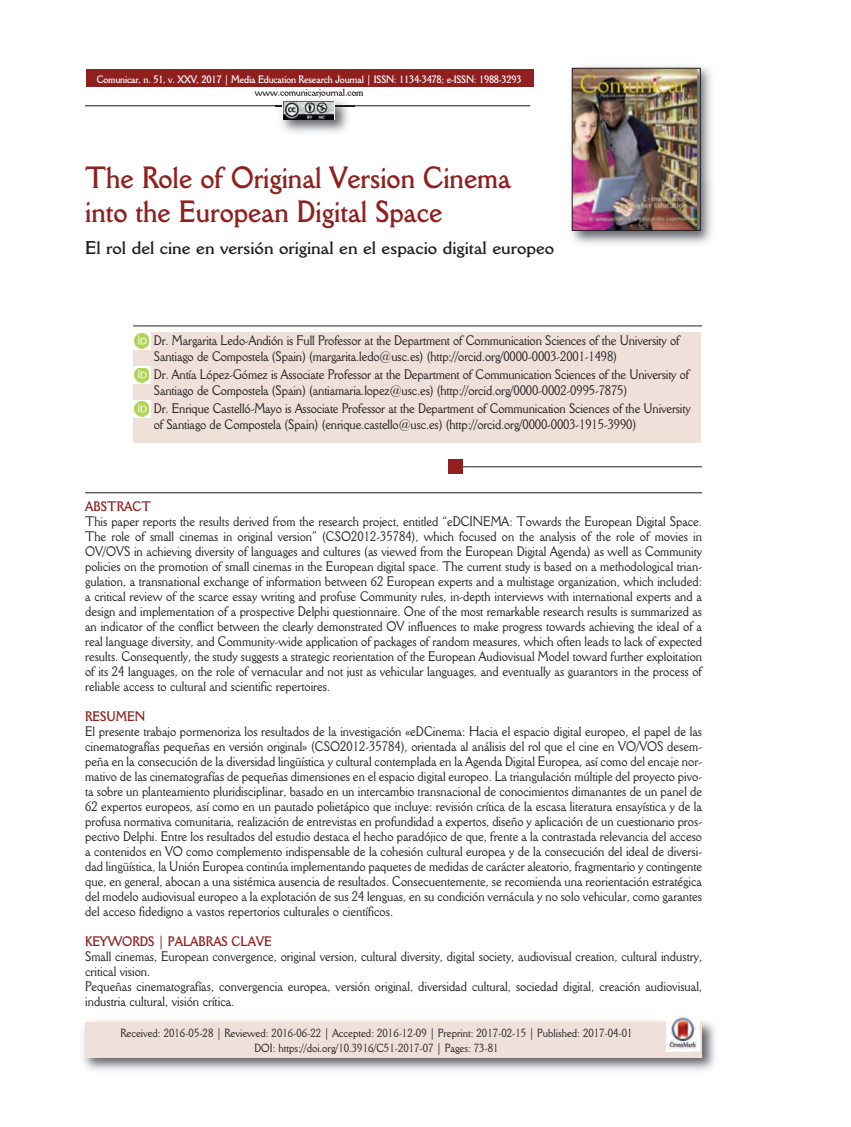
<style>
.page{position:relative;width:851px;height:1127px;background:#fff}
.page>*{position:absolute;margin:0;border:0;box-sizing:border-box;transform-origin:0 0}
.t1{font:700 30px/34.5px "Della Robbia BT";color:#90201f;scale:.9 1}
.t2{font:700 18px "Della Robbia BT";color:#231f20}
.t3{font:13.5px/15px "Della Robbia BT";letter-spacing:-.01em;color:#231f20;scale:.9 1}
.t4{font:700 13.5px "Della Robbia BT";color:#90201f;scale:.9 1}
.t5{font:11.55px/15px "Della Robbia BT";color:#231f20;text-align:center;scale:.9 1}
.t6{font:700 10.5px "Della Robbia BT";letter-spacing:-.02em;color:#fff;scale:.9 1}
.t7{font:700 10.5px "Della Robbia BT";letter-spacing:-.02em;color:#231f20;scale:.9 1}
</style>
<div class="page">
<hr style="left:85px;top:105px;width:445px;height:1px;background:#231f20">
<div style="left:86px;top:70px;width:447px;height:17px;background:#90201f"></div>
<div style="left:133px;top:332px;width:567px;height:111px;background:#efe1da"></div>
<img style="left:83px;top:1021px;width:632px;height:50px">
<div style="left:85px;top:1022px;width:617px;height:35px;background:#efe1da"></div>
<img style="left:571px;top:66px;width:141px;height:178px">
<img style="left:574px;top:70px;width:123px;height:159px">
<div style="left:572px;top:68px;width:128px;height:163px;border:1px solid #231f20"></div>
<hr style="left:133px;top:325px;width:569px;height:1px;background:#231f20">
<hr style="left:85px;top:492px;width:617px;height:1px;background:#231f20">
<hr style="left:460px;top:466px;width:242px;height:1px;background:#231f20">
<img style="left:666px;top:1016px;width:33px;height:35px">
<div style="left:447px;top:460px;width:15px;height:14px;background:#90201f"></div>
<svg style="left:133px;top:332px;width:18px;height:18px"></svg>
<img style="left:134px;top:334px;width:15px;height:15px">
<div style="left:133px;top:367px;width:18px;height:17px;background:#fff"></div>
<img style="left:134px;top:368px;width:15px;height:15px">
<img style="left:275px;top:94px;width:80px;height:39px">
<img style="left:275px;top:105px;width:80px;height:1px">
<img style="left:275px;top:94px;width:37px;height:2px">
<svg style="left:282px;top:101px;width:53px;height:19px"></svg>
<img style="left:283px;top:102px;width:50px;height:17px">
<svg style="left:133px;top:400px;width:18px;height:17px"></svg>
<p class="t6" style="left:97px;top:73px;width:473px">Comunicar, n. 51, v. XXV, 2017 | Media Education Research Journal | ISSN: 1134-3478; e-ISSN: 1988-3293</p>
<p class="t7" style="left:255px;top:86px;width:122px">www.comunicarjournal.com</p>
<h1 class="t1" style="left:85px;top:160px;width:474px">The Role of Original Version Cinema into the European Digital Space</h1>
<h2 class="t2" style="left:85px;top:237px;width:470px">El rol del cine en versión original en el espacio digital europeo</h2>
<p class="t3" style="left:154px;top:333px;width:585px;line-height:15.8px">dr. Margarita Ledo-Andión is Full Professor at the department of Communication Sciences of the University of<br>Santiago de Compostela (Spain) (margarita.ledo@usc.es) (http://orcid.org/0000-0003-2001-1498)</p>
<p class="t3" style="left:154px;top:367px;width:596px;line-height:15.8px">dr. Antía López-gómez is Associate Professor at the department of Communication Sciences of the University of<br>Santiago de Compostela (Spain) (antiamaria.lopez@usc.es) (http://orcid.org/0000-0002-0995-7875)</p>
<p class="t3" style="left:154px;top:400px;width:598px;line-height:15.8px">dr. Enrique Castelló-Mayo is Associate Professor at the department of Communication Sciences of the University of Santiago de Compostela (Spain) (enrique.castello@usc.es) (http://orcid.org/0000-0003-1915-3990)</p>
<p class="t4" style="left:85px;top:498px;width:75px">ABSTRACT</p>
<p class="t3" style="left:85px;top:513px;width:687px;text-align:justify">This paper reports the results derived from the research project, entitled “edCinEMA: Towards the European digital Space.<br>The role of small cinemas in original version” (CSo2012-35784), which focused on the analysis of the role of movies in ov/ovS in achieving diversity of languages and cultures (as viewed from the European digital Agenda) as well as Community policies on the promotion of small cinemas in the European digital space. The current study is based on a methodological trian&shy;gulation, a transnational exchange of information between 62 European experts and a multistage organization, which included: a critical review of the scarce essay writing and profuse Community rules, in-depth interviews with international experts and a design and implementation of a prospective delphi questionnaire. one of the most remarkable research results is summarized as an indicator of the conflict between the clearly demonstrated ov influences to make progress towards achieving the ideal of a real language diversity, and Community-wide application of packages of random measures, which often leads to lack of expected results. Consequently, the study suggests a strategic reorientation of the European Audiovisual Model toward further exploitation of its 24 languages, on the role of vernacular and not just as vehicular languages, and eventually as guarantors in the process of reliable access to cultural and scientific repertoires.</p>
<p class="t4" style="left:85px;top:708px;width:68px">RESUMEN</p>
<p class="t3" style="left:85px;top:723px;width:687px;text-align:justify">El presente trabajo pormenoriza los resultados de la investigación «edCinema: Hacia el espacio digital europeo, el papel de las cinematografías pequeñas en versión original» (CSo2012-35784), orientada al análisis del rol que el cine en vo/voS desem&shy;peña en la consecución de la diversidad lingüística y cultural contemplada en la Agenda digital Europea, así como del encaje nor&shy;mativo de las cinematografías de pequeñas dimensiones en el espacio digital europeo. La triangulación múltiple del proyecto pivo&shy;ta sobre un planteamiento pluridisciplinar, basado en un intercambio transnacional de conocimientos dimanantes de un panel de 62 expertos europeos, así como en un pautado polietápico que incluye: revisión crítica de la escasa literatura ensayística y de la profusa normativa comunitaria, realización de entrevistas en profundidad a expertos, diseño y aplicación de un cuestionario pros&shy;pectivo delphi. Entre los resultados del estudio destaca el hecho paradójico de que, frente a la contrastada relevancia del acceso a contenidos en vo como complemento indispensable de la cohesión cultural europea y de la consecución del ideal de diversi&shy;dad lingüística, la Unión Europea continúa implementando paquetes de medidas de carácter aleatorio, fragmentario y contingente que, en general, abocan a una sistémica ausencia de resultados. Consecuentemente, se recomienda una reorientación estratégica del modelo audiovisual europeo a la explotación de sus 24 lenguas, en su condición vernácula y no solo vehicular, como garantes del acceso fidedigno a vastos repertorios culturales o científicos.</p>
<p class="t4" style="left:85px;top:933px;width:209px">KEYWORDS | PALABRAS CLAVE</p>
<p class="t3" style="left:85px;top:948px;width:687px">Small cinemas, European convergence, original version, cultural diversity, digital society, audiovisual creation, cultural industry, critical vision.<br>Pequeñas cinematografías, convergencia europea, versión original, diversidad cultural, sociedad digital, creación audiovisual, industria cultural, visión crítica.</p>
<p class="t5" style="left:120px;top:1025px;width:570px">Received: 2016-05-28 | Reviewed: 2016-06-22 | Accepted: 2016-12-09 | Preprint: 2017-02-15 | Published: 2017-04-01 doi: https://doi.org/10.3916/C51-2017-07 | Pages: 73-81</p>
</div>
